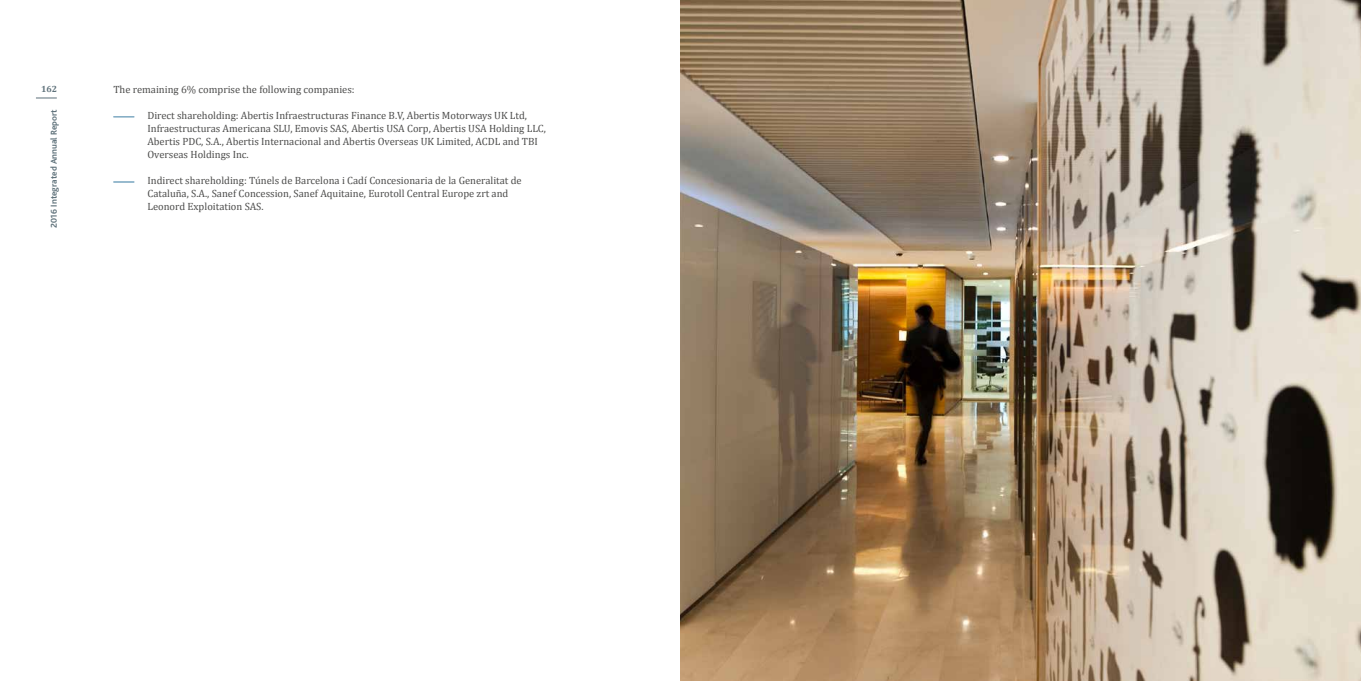
<style>
.page{position:relative;width:1361px;height:681px;background:#fff}
.page>*{position:absolute;margin:0;border:0;box-sizing:border-box;transform-origin:0 0}
.t1{font:10.5px/13px "Cambria";color:#4d4d4c}
.t2{font:700 9px "Blissbold";color:#5d7079}
.t3{font:700 9px "Cambria";color:#5d7079}
</style>
<div class="page">
<svg style="left:36px;top:97px;width:21px;height:1px"></svg>
<svg style="left:113px;top:116px;width:21px;height:1px"></svg>
<svg style="left:113px;top:181px;width:21px;height:1px"></svg>
<img style="left:680px;top:0;width:681px;height:680px">
<p class="t3" style="left:41px;top:83px;width:17px">162</p>
<p class="t1" style="left:113px;top:83px;width:243px">The remaining 6% comprise the following companies:</p>
<p class="t1" style="left:147px;top:109px;width:400px">Direct shareholding: Abertis Infraestructuras Finance B.V, Abertis Motorways UK Ltd, Infraestructuras Americana SLU, Emovis SAS, Abertis USA Corp, Abertis USA Holding LLC, Abertis PDC, S.A., Abertis Internacional and Abertis Overseas UK Limited, ACDL and TBI Overseas Holdings Inc.</p>
<p class="t1" style="left:147px;top:174px;width:376px">Indirect shareholding: Túnels de Barcelona i Cadí Concesionaria de la Generalitat de<br>Cataluña, S.A., Sanef Concession, Sanef Aquitaine, Eurotoll Central Europe zrt and<br>Leonord Exploitation SAS.</p>
<p class="t2" style="left:49px;top:228px;width:120px;rotate:-90deg">2016 Integrated Annual Report</p>
</div>
